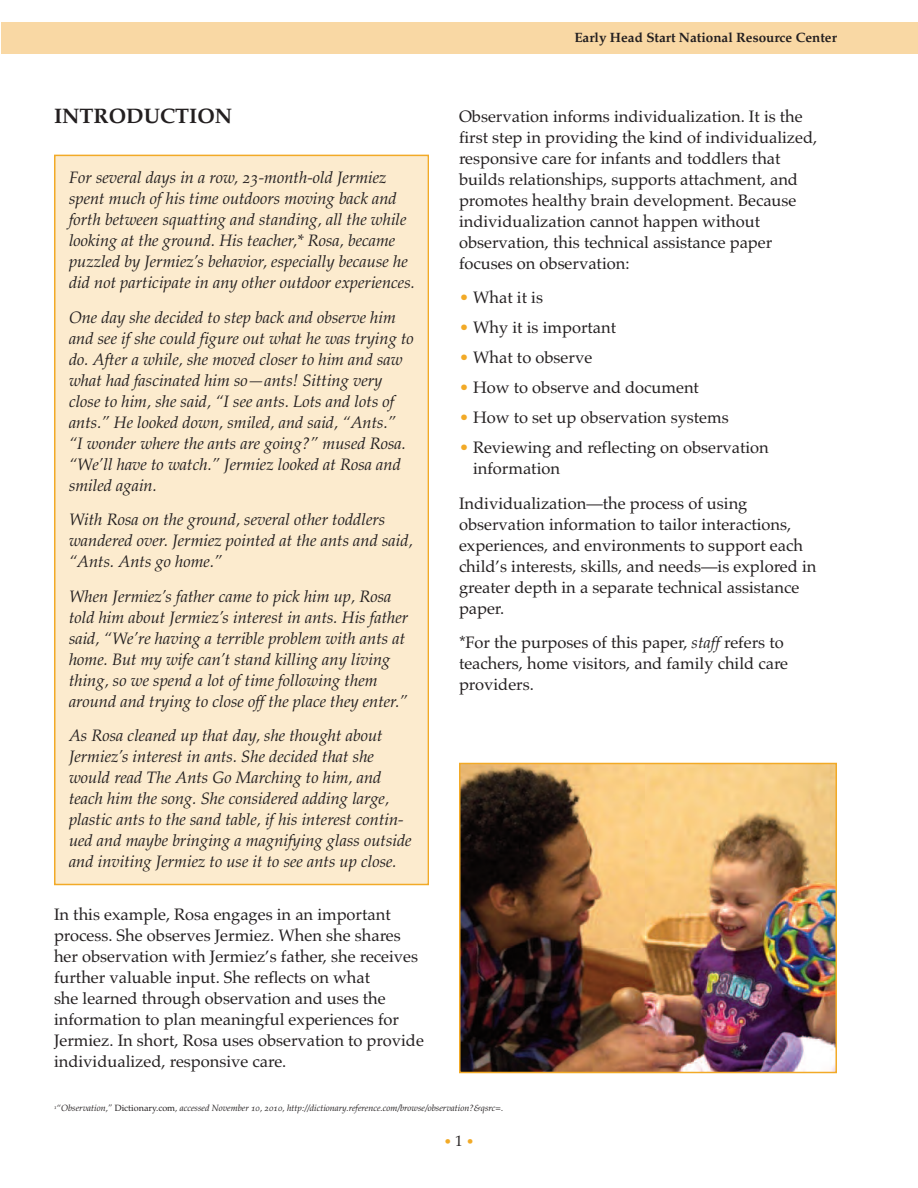
<style>
.page{position:relative;width:918px;height:1188px;background:#fff}
.page>*{position:absolute;margin:0;border:0;box-sizing:border-box;transform-origin:0 0}
.t1{font:21px "Palatino Bold Os F";color:#231f20}
.t2{font:16.5px/21px "Palatino Italic Os F";color:#231f20}
.t3{font:16.5px/21px "Palatino";color:#231f20}
.t4{font:13.5px "Palatino Bold Os F";color:#231f20}
.t5{font:13.5px "Palatino";color:#f2aa27}
.t6{font:9px "Palatino Italic Os F";color:#231f20}
.s1{color:#f2aa27}
.s2{font-style:italic}
.s3{font-family:"Palatino"}
.s4{font-size:15px;color:#231f20}
</style>
<div class="page">
<div style="left:1px;top:23px;width:917px;height:31px;background:#f9d8a4"></div>
<div style="left:56px;top:156px;width:372px;height:728px;background:#fcebce"></div>
<div style="left:54px;top:155px;width:375px;height:730px;border:2px solid #f2aa27"></div>
<img style="left:462px;top:766px;width:372px;height:304px">
<div style="left:459px;top:763px;width:378px;height:310px;border:2px solid #f2aa27"></div>
<h1 class="t1" style="left:54px;top:108px;width:180px">INTRODUCTION</h1>
<p class="t2" style="left:69px;top:169px;width:347px">For several days in a row, 23-month-old Jermiez spent much of his time outdoors moving back and forth between squatting and standing, all the while looking at the ground. His teacher,* Rosa, became puzzled by Jermiez’s behavior, especially because he did not participate in any other outdoor experiences.</p>
<p class="t2" style="left:69px;top:308px;width:346px">One day she decided to step back and observe him and see if she could figure out what he was trying to do. After a while, she moved closer to him and saw what had fascinated him so—ants! Sitting very close to him, she said, “I see ants. Lots and lots of ants.” He looked down, smiled, and said, “Ants.” “I wonder where the ants are going?” mused Rosa. “We’ll have to watch.” Jermiez looked at Rosa and smiled again.</p>
<p class="t2" style="left:69px;top:511px;width:345px">With Rosa on the ground, several other toddlers wandered over. Jermiez pointed at the ants and said, “Ants. Ants go home.”</p>
<p class="t2" style="left:69px;top:587px;width:341px">When Jermiez’s father came to pick him up, Rosa told him about Jermiez’s interest in ants. His father said, “We’re having a terrible problem with ants at home. But my wife can’t stand killing any living thing, so we spend a lot of time following them around and trying to close off the place they enter.”</p>
<p class="t2" style="left:69px;top:727px;width:344px">As Rosa cleaned up that day, she thought about Jermiez’s interest in ants. She decided that she would read The Ants Go Marching to him, and teach him the song. She considered adding large, plastic ants to the sand table, if his interest contin&shy;ued and maybe bringing a magnifying glass outside and inviting Jermiez to use it to see ants up close.</p>
<p class="t3" style="left:54px;top:904px;width:371px">In this example, Rosa engages in an important process. She observes Jermiez. When she shares her observation with Jermiez’s father, she receives further valuable input. She reflects on what<br>she learned through observation and uses the information to plan meaningful experiences for Jermiez. In short, Rosa uses observation to provide individualized, responsive care.</p>
<p class="t4" style="left:574px;top:32px;width:264px">Early Head Start National Resource Center</p>
<p class="t3" style="left:459px;top:105px;width:360px">Observation informs individualization. It is the first step in providing the kind of individualized, responsive care for infants and toddlers that builds relationships, supports attachment, and promotes healthy brain development. Because individualization cannot happen without observation, this technical assistance paper focuses on observation:</p>
<p class="t3" style="left:459px;top:287px;width:86px"><span class="s1">•</span> What it is</p>
<p class="t3" style="left:459px;top:317px;width:159px"><span class="s1">•</span> Why it is important</p>
<p class="t3" style="left:459px;top:347px;width:135px"><span class="s1">•</span> What to observe</p>
<p class="t3" style="left:459px;top:377px;width:242px"><span class="s1">•</span> How to observe and document</p>
<p class="t3" style="left:459px;top:407px;width:271px"><span class="s1">•</span> How to set up observation systems</p>
<p class="t3" style="left:473px;top:437px;width:297px;text-indent:-14px"><span class="s1">•</span> Reviewing and reflecting on observation information</p>
<p class="t3" style="left:459px;top:492px;width:359px">Individualization—the process of using observation information to tailor interactions, experiences, and environments to support each child’s interests, skills, and needs—is explored in greater depth in a separate technical assistance paper.</p>
<p class="t3" style="left:459px;top:632px;width:331px">*For the purposes of this paper, <span class="s2">staff</span> refers to teachers, home visitors, and family child care providers.</p>
<p class="t6" style="left:54px;top:1105px;width:451px"><sup>1</sup>“Observation,” <span class="s3">Dictionary.com</span>, accessed November 10, 2010, http://dictionary.reference.com/browse/observation?&amp;qsrc=.</p>
<p class="t5" style="left:444px;top:1134px;width:32px">•<span class="s4">1</span>•</p>
</div>
